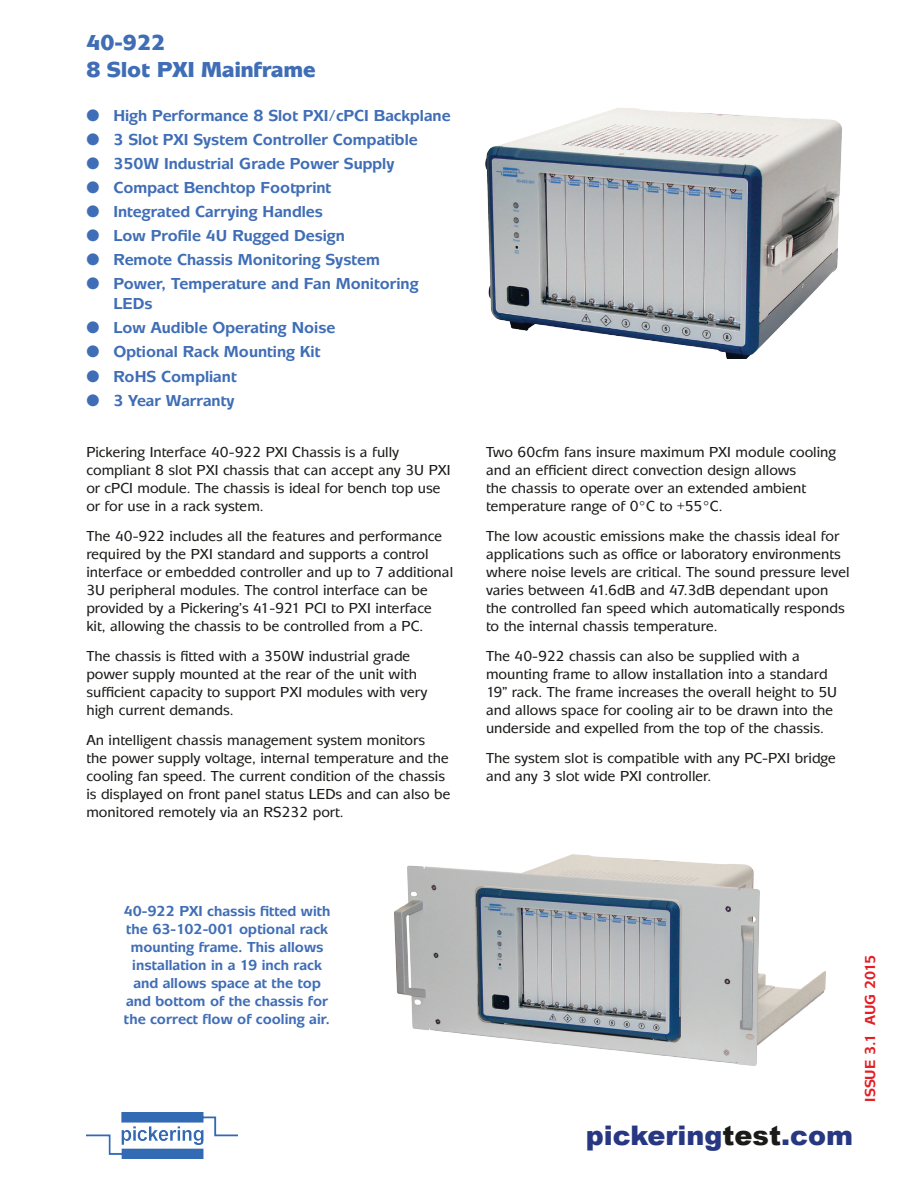
<style>
.page{position:relative;width:918px;height:1188px;background:#fff}
.page>*{position:absolute;margin:0;border:0;box-sizing:border-box;transform-origin:0 0}
.t1{font:900 27px "Arial";color:#283782}
.Module_Heading{font:900 22.5px "Mixage Itc T";color:#3f6db6}
.Bullet_Heading{font:700 16.5px/19.8px "Mixage Itc T";color:#3f6db6}
.Body_10{font:500 15px/18px "Mixage Itc T";color:#1a1a18}
.Body_9{font:700 15px/18px "Mixage Itc T";color:#3f6db6;text-align:center}
.t2{font:700 15px "Mixage Itc T";color:#e41e25}
.s1{color:#1a1a18}
</style>
<div class="page">
<img style="left:86px;top:1113px;width:152px;height:46px">
<img style="left:485px;top:108px;width:357px;height:250px">
<img style="left:394px;top:854px;width:432px;height:212px">
<p class="Module_Heading" style="left:86px;top:29px;width:80px">40-922</p>
<p class="Module_Heading" style="left:86px;top:56px;width:231px">8 Slot PXI Mainframe</p>
<p class="Bullet_Heading" style="left:86px;top:105px;width:366px">● High Performance 8 Slot PXI/cPCI Backplane</p>
<p class="Bullet_Heading" style="left:86px;top:129px;width:333px">● 3 Slot PXI System Controller Compatible</p>
<p class="Bullet_Heading" style="left:86px;top:153px;width:310px">● 350W Industrial Grade Power Supply</p>
<p class="Bullet_Heading" style="left:86px;top:178px;width:246px">● Compact Benchtop Footprint</p>
<p class="Bullet_Heading" style="left:86px;top:202px;width:238px">● Integrated Carrying Handles</p>
<p class="Bullet_Heading" style="left:86px;top:226px;width:260px">● Low Profile 4U Rugged Design</p>
<p class="Bullet_Heading" style="left:86px;top:250px;width:295px">● Remote Chassis Monitoring System</p>
<p class="Bullet_Heading" style="left:113px;top:274px;width:307px;text-indent:-27px">● Power, Temperature and Fan Monitoring<br>LEDs</p>
<p class="Bullet_Heading" style="left:86px;top:318px;width:250px">● Low Audible Operating Noise</p>
<p class="Bullet_Heading" style="left:86px;top:342px;width:235px">● Optional Rack Mounting Kit</p>
<p class="Bullet_Heading" style="left:86px;top:366px;width:152px">● RoHS Compliant</p>
<p class="Bullet_Heading" style="left:86px;top:390px;width:149px">● 3 Year Warranty</p>
<p class="Body_10" style="left:86px;top:443px;width:366px">Pickering Interface 40-922 PXI Chassis is a fully compliant 8 slot PXI chassis that can accept any 3U PXI or cPCI module. The chassis is ideal for bench top use or for use in a rack system.</p>
<p class="Body_10" style="left:86px;top:527px;width:368px">The 40-922 includes all the features and performance required by the PXI standard and supports a control interface or embedded controller and up to 7 additional 3U peripheral modules. The control interface can be provided by a Pickering’s 41-921 PCI to PXI interface kit, allowing the chassis to be controlled from a PC.</p>
<p class="Body_10" style="left:86px;top:647px;width:343px">The chassis is fitted with a 350W industrial grade power supply mounted at the rear of the unit with sufficient capacity to support PXI modules with very high current demands.</p>
<p class="Body_10" style="left:86px;top:731px;width:366px">An intelligent chassis management system monitors<br>the power supply voltage, internal temperature and the cooling fan speed. The current condition of the chassis is displayed on front panel status LEDs and can also be monitored remotely via an RS232 port.</p>
<p class="Body_10" style="left:486px;top:443px;width:352px">Two 60cfm fans insure maximum PXI module cooling and an efficient direct convection design allows<br>the chassis to operate over an extended ambient temperature range of 0°C to +55°C.</p>
<p class="Body_10" style="left:486px;top:527px;width:365px">The low acoustic emissions make the chassis ideal for applications such as office or laboratory environments where noise levels are critical. The sound pressure level varies between 41.6dB and 47.3dB dependant upon the controlled fan speed which automatically responds to the internal chassis temperature.</p>
<p class="Body_10" style="left:486px;top:647px;width:353px">The 40-922 chassis can also be supplied with a mounting frame to allow installation into a standard 19” rack. The frame increases the overall height to 5U and allows space for cooling air to be drawn into the underside and expelled from the top of the chassis.</p>
<p class="Body_10" style="left:486px;top:749px;width:351px">The system slot is compatible with any PC-PXI bridge and any 3 slot wide PXI controller.</p>
<p class="Body_9" style="left:124px;top:902px;width:208px">40-922 PXI chassis fitted with the 63-102-001 optional rack mounting frame. This allows installation in a 19 inch rack and allows space at the top and bottom of the chassis for the correct flow of cooling air.</p>
<h1 class="t1" style="left:586px;top:1116px;width:269px">pickering<span class="s1">test</span>.com</h1>
<p class="t2" style="left:861px;top:1102px;width:149px;rotate:-90deg">ISSUE 3.1 AUG 2015</p>
</div>
